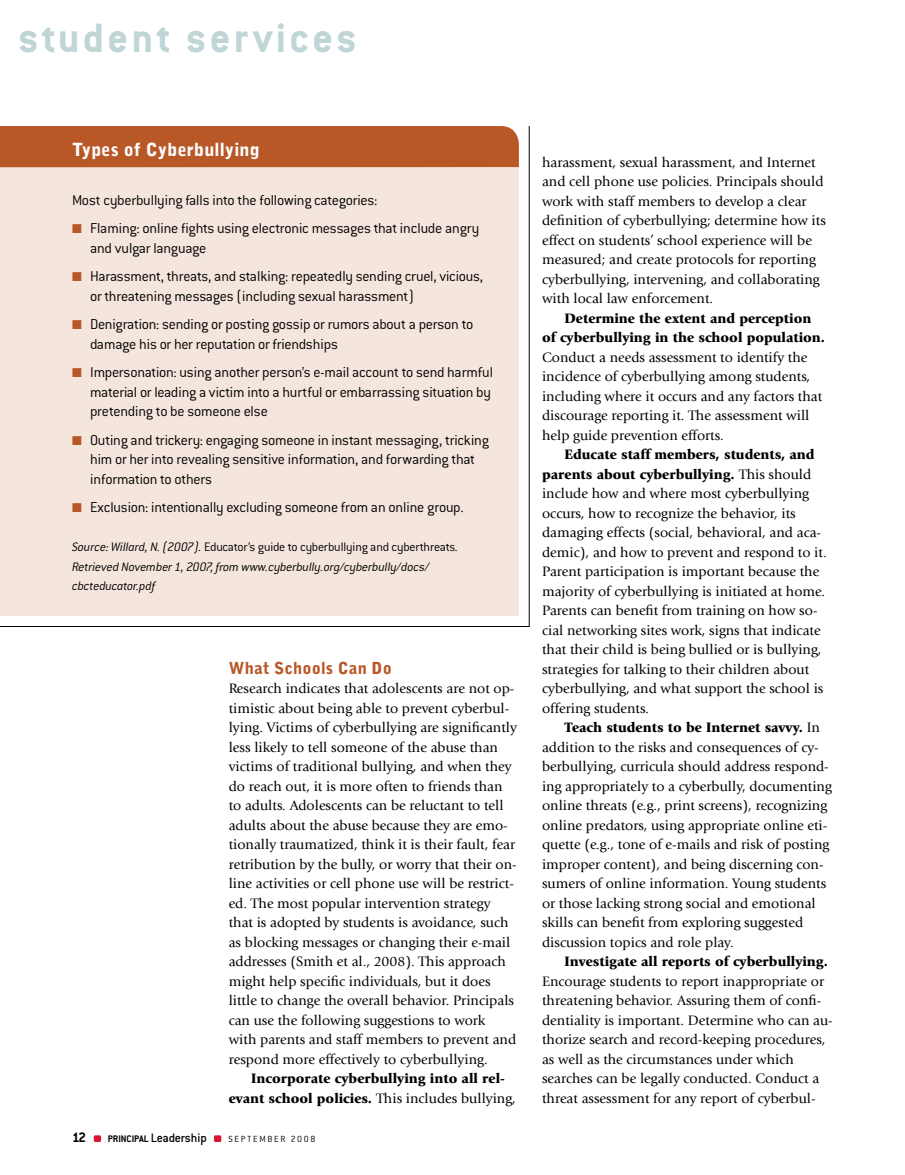
<style>
.page{position:relative;width:905px;height:1175px;background:#fff}
.page>*{position:absolute;margin:0;border:0;box-sizing:border-box;transform-origin:0 0}
.t1{font:700 45px "Conduit ITC";letter-spacing:.075em;color:#bfd5d6}
.t2{font:900 18px "Bell Gothic";color:#fff}
.t3{font:900 16.5px "Bell Gothic";color:#b85827}
.t4{font:300 15.75px/19.5px "Conduit ITC";letter-spacing:-.015em;color:#000}
.t5{font:700 15px "Conduit ITC";color:#000}
.t6{font:14.25px/19.5px "Giovanni LT";color:#000}
.t7{font:900 14.25px/19.5px "Giovanni LT";color:#000}
.t8{font:italic 300 13.5px/19.5px "Conduit ITC";letter-spacing:-.015em;color:#000}
.t9{font:500 13.5px "Conduit ITC";letter-spacing:-.02em;color:#000}
.t10{font:300 9.75px "Conduit ITC";letter-spacing:.18em;color:#000}
.s1{color:#b85827}
.s2{font-style:normal}
.s3{font-weight:400}
.s4{font-weight:700;font-size:10.5px}
.s5{font-weight:900}
</style>
<div class="page">
<div style="left:214px;top:1135px;width:7px;height:7px;background:#d71635;border-radius:2px"></div>
<div style="left:94px;top:1135px;width:7px;height:7px;background:#d71635;border-radius:2px"></div>
<div style="left:0;top:156px;width:519px;height:460px;background:#f4e6dc"></div>
<div style="left:0;top:126px;width:519px;height:41px;background:#b85827"></div>
<h1 class="t1" style="left:18px;top:12px;width:340px">student services</h1>
<p class="t2" style="left:72px;top:139px;width:189px">Types of Cyberbullying</p>
<p class="t4" style="left:72px;top:190px;width:307px">Most cyberbullying falls into the following categories:</p>
<p class="t4" style="left:90px;top:218px;width:391px;text-indent:-18px"><span class="s1">■</span> Flaming: online fights using electronic messages that include angry and vulgar language</p>
<p class="t4" style="left:90px;top:266px;width:394px;text-indent:-18px"><span class="s1">■</span> Harassment, threats, and stalking: repeatedly sending cruel, vicious, or threatening messages (including sexual harassment)</p>
<p class="t4" style="left:90px;top:314px;width:385px;text-indent:-18px"><span class="s1">■</span> Denigration: sending or posting gossip or rumors about a person to damage his or her reputation or friendships</p>
<p class="t4" style="left:90px;top:362px;width:404px;text-indent:-18px"><span class="s1">■</span> Impersonation: using another person’s e-mail account to send harmful material or leading a victim into a hurtful or embarrassing situation by pretending to be someone else</p>
<p class="t4" style="left:90px;top:430px;width:400px;text-indent:-18px"><span class="s1">■</span> Outing and trickery: engaging someone in instant messaging, tricking him or her into revealing sensitive information, and forwarding that information to others</p>
<p class="t4" style="left:72px;top:497px;width:393px"><span class="s1">■</span> Exclusion: intentionally excluding someone from an online group.</p>
<p class="t8" style="left:72px;top:537px;width:388px">Source: Willard, N. (2007). <span class="s2">Educator’s guide to cyberbullying and cyberthreats</span>.<br>Retrieved November 1, 2007, from www.cyberbully.org/cyberbully/docs/ cbcteducator.pdf</p>
<p class="t3" style="left:229px;top:658px;width:165px">What Schools Can Do</p>
<p class="t6" style="left:229px;top:679px;width:290px">Research indicates that adolescents are not op&shy;timistic about being able to prevent cyberbul&shy;lying. Victims of cyberbullying are significantly less likely to tell someone of the abuse than victims of traditional bullying, and when they do reach out, it is more often to friends than to adults. Adolescents can be reluctant to tell adults about the abuse because they are emo&shy;tionally traumatized, think it is their fault, fear retribution by the bully, or worry that their on&shy;line activities or cell phone use will be restrict&shy;ed. The most popular intervention strategy that is adopted by students is avoidance, such as blocking messages or changing their e-mail addresses (Smith et al., 2008). This approach might help specific individuals, but it does little to change the overall behavior. Principals can use the following suggestions to work<br>with parents and staff members to prevent and respond more effectively to cyberbullying.</p>
<p class="t7" style="left:229px;top:1068px;width:289px;text-indent:23px">Incorporate cyberbullying into all rel&shy;evant school policies. <span class="s3">This includes bullying,</span></p>
<p class="t5" style="left:72px;top:1128px;width:16px">12</p>
<p class="t9" style="left:108px;top:1130px;width:100px"><span class="s4">Principal</span> Leadership</p>
<p class="t10" style="left:228px;top:1133px;width:89px">septem ber 2008</p>
<p class="t6" style="left:542px;top:152px;width:285px">harassment, sexual harassment, and Internet and cell phone use policies. Principals should work with staff members to develop a clear definition of cyberbullying; determine how its effect on students’ school experience will be measured; and create protocols for reporting cyberbullying, intervening, and collaborating with local law enforcement.</p>
<p class="t7" style="left:542px;top:308px;width:284px;text-indent:23px">Determine the extent and perception of cyberbullying in the school population.</p>
<p class="t6" style="left:542px;top:347px;width:281px">Conduct a needs assessment to identify the incidence of cyberbullying among students, including where it occurs and any factors that discourage reporting it. The assessment will help guide prevention efforts.</p>
<p class="t6" style="left:542px;top:445px;width:286px;text-indent:23px"><span class="s5">Educate staff members, students, and parents about cyberbullying.</span> This should include how and where most cyberbullying occurs, how to recognize the behavior, its damaging effects (social, behavioral, and aca&shy;demic), and how to prevent and respond to it.<br>Parent participation is important because the majority of cyberbullying is initiated at home.<br>Parents can benefit from training on how so&shy;cial networking sites work, signs that indicate that their child is being bullied or is bullying, strategies for talking to their children about cyberbullying, and what support the school is offering students.</p>
<p class="t6" style="left:542px;top:718px;width:291px;text-indent:23px"><span class="s5">Teach students to be Internet savvy.</span> In addition to the risks and consequences of cy&shy;berbullying, curricula should address respond&shy;ing appropriately to a cyberbully, documenting online threats (e.g., print screens), recognizing online predators, using appropriate online eti&shy;quette (e.g., tone of e-mails and risk of posting improper content), and being discerning con&shy;sumers of online information. Young students or those lacking strong social and emotional skills can benefit from exploring suggested discussion topics and role play.</p>
<p class="t7" style="left:564px;top:951px;width:265px">Investigate all reports of cyberbullying.</p>
<p class="t6" style="left:542px;top:971px;width:292px">Encourage students to report inappropriate or threatening behavior. Assuring them of confi&shy;dentiality is important. Determine who can au&shy;thorize search and record-keeping procedures, as well as the circumstances under which searches can be legally conducted. Conduct a threat assessment for any report of cyberbul-</p>
</div>
